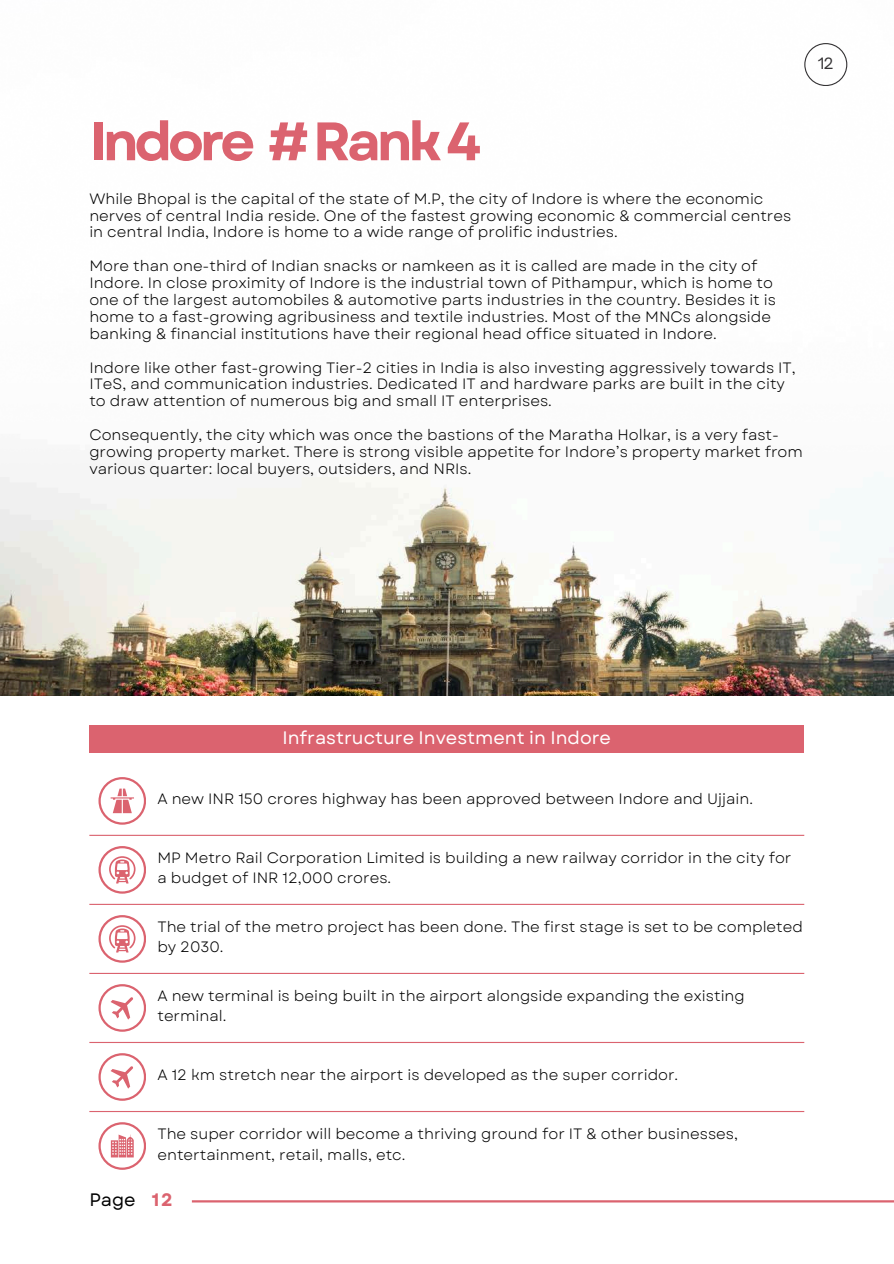
<style>
.page{position:relative;width:894px;height:1264px;background:#fff}
.page>*{position:absolute;margin:0;border:0;box-sizing:border-box;transform-origin:0 0}
.t1{font:700 54px "Garet";letter-spacing:-.08em;color:#db636f}
.t2{font:18px "Garet";color:#fff}
.t3{font:18px "Garet";color:#000}
.t4{font:700 18px "Garet";color:#db636f}
.t5{font:15px/16.8px "Garet";color:#000}
.t6{font:15px "Open Sauce One";color:#343234}
</style>
<div class="page">
<img style="left:0;top:477px;width:893px;height:218px">
<hr style="left:192px;top:1200px;width:701px;height:2px;background:#db636f">
<hr style="left:89px;top:834px;width:715px;height:2px;background:#db636f">
<hr style="left:89px;top:903px;width:715px;height:2px;background:#db636f">
<hr style="left:89px;top:1041px;width:715px;height:2px;background:#db636f">
<hr style="left:89px;top:972px;width:715px;height:2px;background:#db636f">
<hr style="left:89px;top:1110px;width:715px;height:2px;background:#db636f">
<div style="left:89px;top:725px;width:715px;height:27px;background:#db636f"></div>
<svg style="left:98px;top:846px;width:48px;height:47px"></svg>
<svg style="left:98px;top:915px;width:48px;height:47px"></svg>
<svg style="left:98px;top:984px;width:48px;height:47px"></svg>
<svg style="left:98px;top:1053px;width:48px;height:47px"></svg>
<svg style="left:98px;top:1122px;width:48px;height:47px"></svg>
<svg style="left:98px;top:777px;width:48px;height:47px"></svg>
<svg style="left:804px;top:43px;width:42px;height:43px"></svg>
<p class="t6" style="left:817px;top:54px;width:17px">12</p>
<p class="t1" style="left:89px;top:102px;width:393px">Indore # Rank 4</p>
<p class="t5" style="left:89px;top:190px;width:703px">While Bhopal is the capital of the state of M.P, the city of Indore is where the economic nerves of central India reside. One of the fastest growing economic &amp; commercial centres in central India, Indore is home to a wide range of prolific industries.</p>
<p class="t5" style="left:89px;top:258px;width:688px">More than one-third of Indian snacks or namkeen as it is called are made in the city of Indore. In close proximity of Indore is the industrial town of Pithampur, which is home to one of the largest automobiles &amp; automotive parts industries in the country. Besides it is home to a fast-growing agribusiness and textile industries. Most of the MNCs alongside banking &amp; financial institutions have their regional head office situated in Indore.</p>
<p class="t5" style="left:89px;top:359px;width:707px">Indore like other fast-growing Tier-2 cities in India is also investing aggressively towards IT,<br>ITeS, and communication industries. Dedicated IT and hardware parks are built in the city to draw attention of numerous big and small IT enterprises.</p>
<p class="t5" style="left:89px;top:426px;width:714px">Consequently, the city which was once the bastions of the Maratha Holkar, is a very fast&shy;growing property market. There is strong visible appetite for Indore’s property market from various quarter: local buyers, outsiders, and NRIs.</p>
<h2 class="t2" style="left:282px;top:724px;width:330px">Infrastructure Investment in Indore</h2>
<p class="t5" style="left:157px;top:790px;width:597px">A new INR 150 crores highway has been approved between Indore and Ujjain.</p>
<p class="t5" style="left:157px;top:847px;width:635px;line-height:20.2px">MP Metro Rail Corporation Limited is building a new railway corridor in the city for a budget of INR 12,000 crores.</p>
<p class="t5" style="left:157px;top:916px;width:647px;line-height:20.2px">The trial of the metro project has been done. The first stage is set to be completed by 2030.</p>
<h1 class="t5" style="left:157px;top:985px;width:588px;line-height:20.2px">A new terminal is being built in the airport alongside expanding the existing terminal.</h1>
<p class="t5" style="left:157px;top:1066px;width:522px">A 12 km stretch near the airport is developed as the super corridor.</p>
<p class="t5" style="left:157px;top:1123px;width:582px;line-height:20.2px">The super corridor will become a thriving ground for IT &amp; other businesses, entertainment, retail, malls, etc.</p>
<p class="t3" style="left:89px;top:1186px;width:48px">Page</p>
<p class="t4" style="left:152px;top:1186px;width:23px">12</p>
</div>
